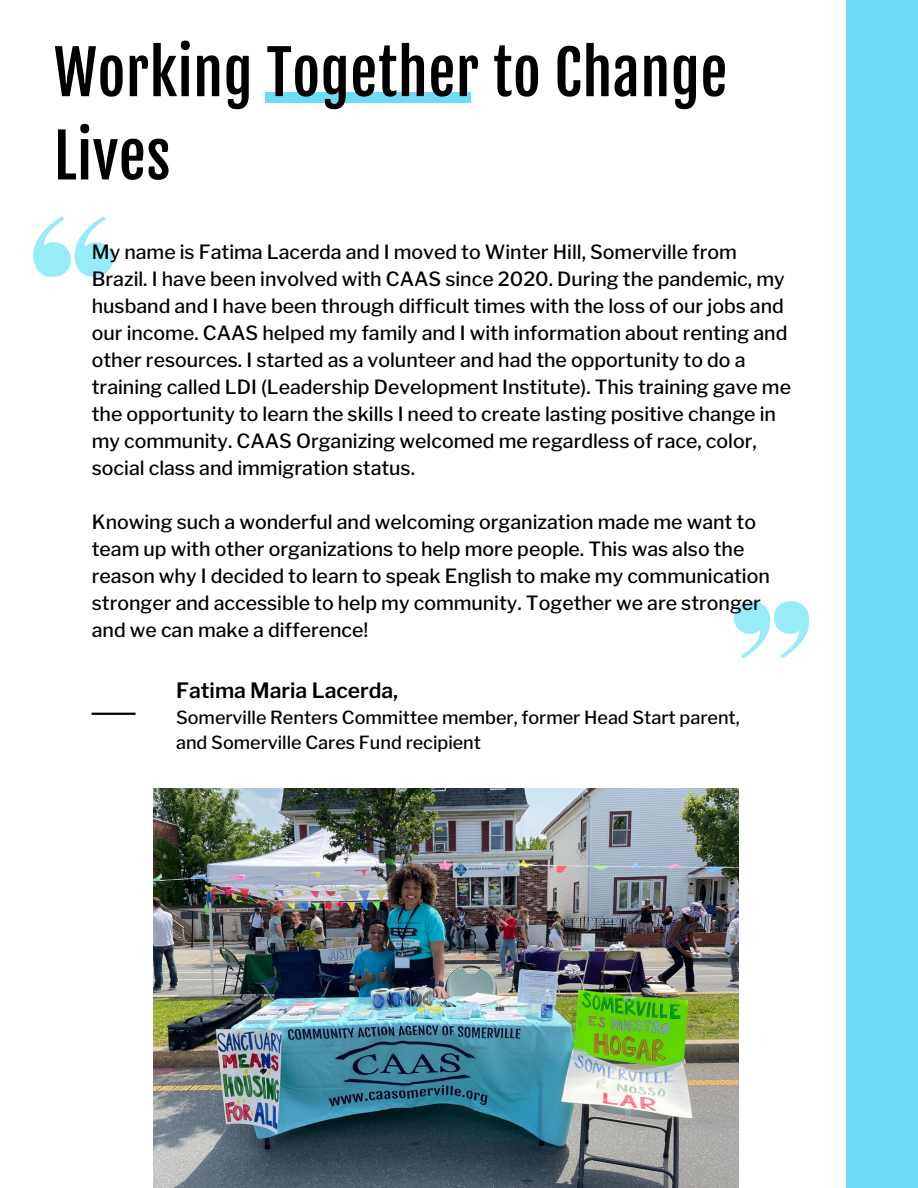
<style>
.page{position:relative;width:918px;height:1188px;background:#6bddf6}
.page>*{position:absolute;margin:0;border:0;box-sizing:border-box;transform-origin:0 0}
.t1{font:60px/83.8px "Fjalla One";letter-spacing:.01em;color:#000}
.t2{font:600 21px "Libre Franklin";color:#000}
.t3{font:500 19.5px/27px "Libre Franklin";color:#000}
.t4{font:500 18px "Libre Franklin";color:#000}
.s1{color:rgb(255 255 255/.38)}
</style>
<div class="page">
<div style="left:0;top:0;width:846px;height:1188px;background:#fff"></div>
<div style="left:265px;top:92px;width:206px;height:10px;background:#6bddf6"></div>
<hr style="left:92px;top:713px;width:43px;height:2px;background:#000">
<img style="left:153px;top:789px;width:585px;height:399px">
<svg style="left:33px;top:216px;width:80px;height:61px"></svg>
<svg style="left:734px;top:601px;width:75px;height:57px"></svg>
<p class="t1" style="left:54px;top:31px;width:675px">Working Together to Change<br><span class="s1">Lives</span></p>
<p class="t3" style="left:92px;top:238px;width:701px">My name is Fatima Lacerda and I moved to Winter Hill, Somerville from Brazil. I have been involved with CAAS since 2020. During the pandemic, my husband and I have been through difficult times with the loss of our jobs and our income. CAAS helped my family and I with information about renting and other resources. I started as a volunteer and had the opportunity to do a training called LDI (Leadership Development Institute). This training gave me the opportunity to learn the skills I need to create lasting positive change in my community. CAAS Organizing welcomed me regardless of race, color, social class and immigration status.</p>
<p class="t3" style="left:92px;top:508px;width:680px">Knowing such a wonderful and welcoming organization made me want to team up with other organizations to help more people. This was also the reason why I decided to learn to speak English to make my communication stronger and accessible to help my community. Together we are stronger and we can make a difference!</p>
<p class="t2" style="left:176px;top:678px;width:224px">Fatima Maria Lacerda,</p>
<p class="t4" style="left:176px;top:707px;width:565px">Somerville Renters Committee member, former Head Start parent,</p>
<p class="t4" style="left:176px;top:732px;width:306px">and Somerville Cares Fund recipient</p>
</div>
